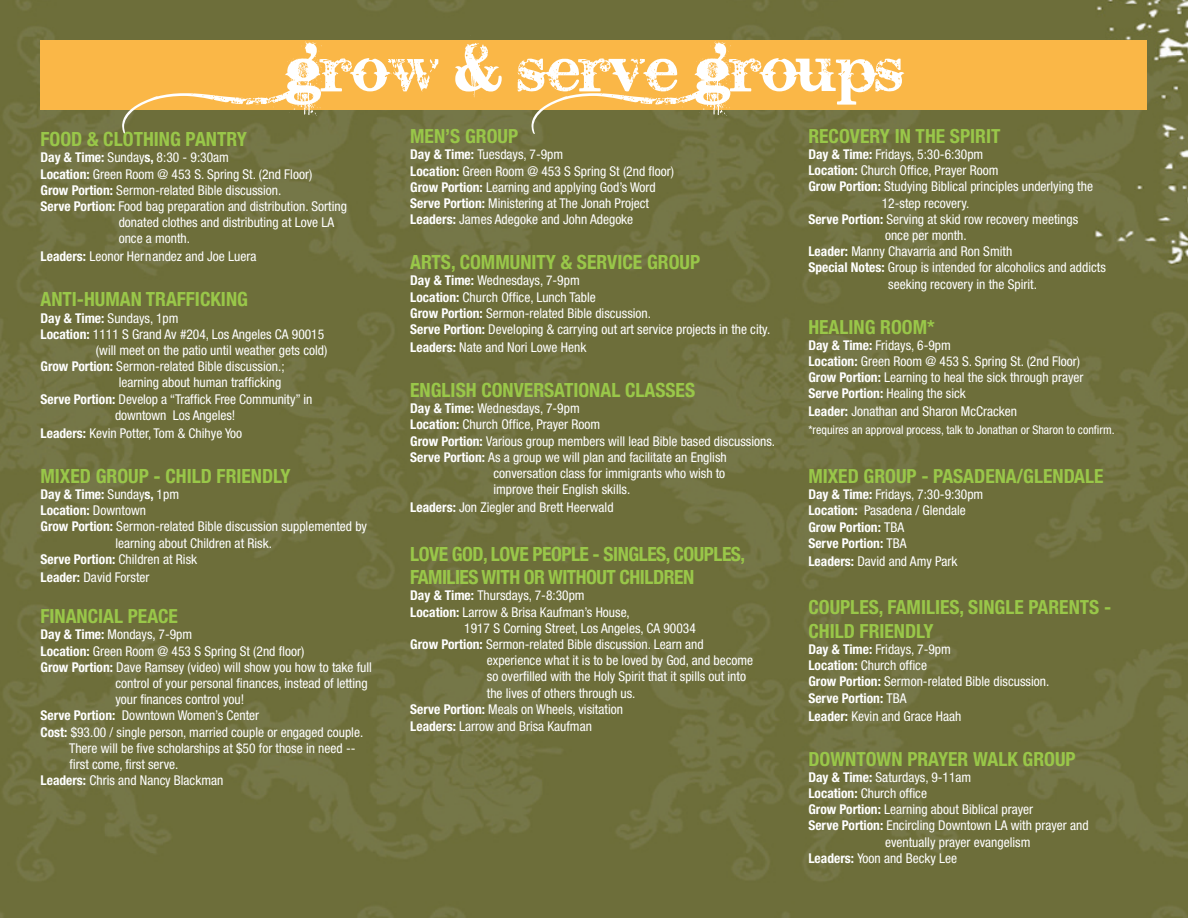
<style>
.page{position:relative;width:1188px;height:918px;background:#fff}
.page>*{position:absolute;margin:0;border:0;box-sizing:border-box;transform-origin:0 0}
.t1{font:65.85px "Bleeding Cowboys";color:#fff}
.t2{font:700 condensed 19.5px/23.4px "Helvetica Neue";color:#99c749}
.t3{font:700 condensed 19.5px "Helvetica Neue";color:#99c749}
.t4{font:700 condensed 19.5px/23.4px "Helvetica Neue";letter-spacing:-.025em;color:#99c749}
.t5{font:condensed 13.5px/16.2px "Helvetica Neue";color:#fff}
.t6{font:700 condensed 13.5px/16.2px "Helvetica Neue";color:#fff}
.t7{font:condensed 12px "Helvetica Neue";color:#fff}
.s1{font-weight:700}
.s2{font-weight:400}
</style>
<div class="page">
<img style="left:0;top:0;width:1188px;height:918px">
<div style="left:40px;top:40px;width:1108px;height:70px;background:#fab747"></div>
<h1 class="t1" style="left:285px;top:30px;width:619px">grow &amp; serve groups</h1>
<h2 class="t2" style="left:808px;top:124px;width:194px">RECOVERY IN THE SPIRIT</h2>
<p class="t5" style="left:808px;top:146px;width:176px"><span class="s1">Day &amp; Time:</span> Fridays, 5:30-6:30pm</p>
<p class="t5" style="left:808px;top:162px;width:192px"><span class="s1">Location:</span> Church Office, Prayer Room</p>
<p class="t5" style="left:808px;top:178px;width:286px"><span class="s1">Grow Portion:</span> Studying Biblical principles underlying the</p>
<p class="t5" style="left:882px;top:195px;width:89px">12-step recovery.</p>
<p class="t5" style="left:808px;top:211px;width:271px"><span class="s1">Serve Portion:</span> Serving at skid row recovery meetings</p>
<p class="t5" style="left:885px;top:227px;width:83px">once per month.</p>
<p class="t5" style="left:808px;top:243px;width:205px"><span class="s1">Leader:</span> Manny Chavarria and Ron Smith</p>
<p class="t5" style="left:808px;top:259px;width:299px"><span class="s1">Special Notes:</span> Group is intended for alcoholics and addicts</p>
<p class="t5" style="left:888px;top:276px;width:150px">seeking recovery in the Spirit.</p>
<h2 class="t2" style="left:808px;top:315px;width:128px">HEALING ROOM*</h2>
<p class="t5" style="left:808px;top:337px;width:277px"><span class="s1">Day &amp; Time:</span> Fridays, 6-9pm<br><span class="s1">Location:</span> Green Room @ 453 S. Spring St. (2nd Floor)<br><span class="s1">Grow Portion:</span> Learning to heal the sick through prayer <span class="s1">Serve Portion:</span> Healing the sick</p>
<p class="t5" style="left:808px;top:403px;width:210px"><span class="s1">Leader:</span> Jonathan and Sharon McCracken</p>
<p class="t7" style="left:808px;top:423px;width:308px">*requires an approval process, talk to Jonathan or Sharon to confirm.</p>
<h2 class="t2" style="left:808px;top:464px;width:297px">MIXED GROUP - PASADENA/GLENDALE</h2>
<p class="t6" style="left:808px;top:486px;width:176px">Day &amp; Time: <span class="s2">Fridays, 7:30-9:30pm<br></span>Location: <span class="s2">Pasadena / Glendale<br></span>Grow Portion: <span class="s2">TBA<br></span>Serve Portion: <span class="s2">TBA</span></p>
<p class="t5" style="left:808px;top:553px;width:151px"><span class="s1">Leaders:</span> David and Amy Park</p>
<h2 class="t2" style="left:808px;top:596px;width:304px">COUPLES, FAMILIES, SINGLE PARENTS -<br>CHILD FRIENDLY</h2>
<p class="t5" style="left:808px;top:641px;width:242px"><span class="s1">Day &amp; Time:</span> Fridays, 7-9pm<br><span class="s1">Location:</span> Church office<br><span class="s1">Grow Portion:</span> Sermon-related Bible discussion.<br><span class="s1">Serve Portion:</span> TBA</p>
<p class="t5" style="left:808px;top:708px;width:154px"><span class="s1">Leader:</span> Kevin and Grace Haah</p>
<h2 class="t2" style="left:808px;top:747px;width:269px">DOWNTOWN PRAYER WALK GROUP</h2>
<p class="t5" style="left:808px;top:769px;width:164px"><span class="s1">Day &amp; Time:</span> Saturdays, 9-11am</p>
<p class="t5" style="left:808px;top:785px;width:120px"><span class="s1">Location:</span> Church office</p>
<p class="t5" style="left:808px;top:801px;width:226px"><span class="s1">Grow Portion:</span> Learning about Biblical prayer</p>
<p class="t5" style="left:808px;top:817px;width:282px"><span class="s1">Serve Portion:</span> Encircling Downtown LA with prayer and</p>
<p class="t5" style="left:885px;top:834px;width:147px">eventually prayer evangelism</p>
<p class="t5" style="left:808px;top:850px;width:150px"><span class="s1">Leaders:</span> Yoon and Becky Lee</p>
<h2 class="t2" style="left:410px;top:124px;width:110px">MEN’S GROUP</h2>
<p class="t5" style="left:410px;top:146px;width:265px"><span class="s1">Day &amp; Time:</span> Tuesdays, 7-9pm<br><span class="s1">Location:</span> Green Room @ 453 S Spring St (2nd floor)<br><span class="s1">Grow Portion:</span> Learning and applying God’s Word <span class="s1">Serve Portion:</span> Ministering at The Jonah Project <span class="s1">Leaders:</span> James Adegoke and John Adegoke</p>
<h2 class="t3" style="left:410px;top:250px;width:291px">ARTS, COMMUNITY &amp; SERVICE GROUP</h2>
<p class="t5" style="left:410px;top:272px;width:362px"><span class="s1">Day &amp; Time:</span> Wednesdays, 7-9pm<br><span class="s1">Location:</span> Church Office, Lunch Table<br><span class="s1">Grow Portion:</span> Sermon-related Bible discussion.<br><span class="s1">Serve Portion:</span> Developing &amp; carrying out art service projects in the city.</p>
<p class="t5" style="left:410px;top:339px;width:178px"><span class="s1">Leaders:</span> Nate and Nori Lowe Henk</p>
<h2 class="t3" style="left:410px;top:378px;width:286px">ENGLISH CONVERSATIONAL CLASSES</h2>
<p class="t5" style="left:410px;top:400px;width:171px"><span class="s1">Day &amp; Time:</span> Wednesdays, 7-9pm</p>
<p class="t5" style="left:410px;top:416px;width:192px"><span class="s1">Location:</span> Church Office, Prayer Room</p>
<p class="t5" style="left:410px;top:433px;width:366px"><span class="s1">Grow Portion:</span> Various group members will lead Bible based discussions.</p>
<p class="t5" style="left:410px;top:449px;width:318px"><span class="s1">Serve Portion:</span> As a group we will plan and facilitate an English</p>
<p class="t5" style="left:493px;top:465px;width:233px">conversation class for immigrants who wish to</p>
<p class="t5" style="left:493px;top:481px;width:138px">improve their English skills.</p>
<p class="t5" style="left:410px;top:499px;width:205px"><span class="s1">Leaders:</span> Jon Ziegler and Brett Heerwald</p>
<h2 class="t4" style="left:410px;top:542px;width:337px">LOVE GOD, LOVE PEOPLE - SINGLES, COUPLES,<br>FAMILIES WITH OR WITHOUT CHILDREN</h2>
<p class="t5" style="left:410px;top:587px;width:176px"><span class="s1">Day &amp; Time:</span> Thursdays, 7-8:30pm</p>
<p class="t5" style="left:410px;top:604px;width:221px"><span class="s1">Location:</span> Larrow &amp; Brisa Kaufman’s House,</p>
<p class="t5" style="left:464px;top:620px;width:233px">1917 S Corning Street, Los Angeles, CA 90034</p>
<p class="t5" style="left:410px;top:636px;width:295px"><span class="s1">Grow Portion:</span> Sermon-related Bible discussion. Learn and</p>
<p class="t5" style="left:487px;top:652px;width:268px">experience what it is to be loved by God, and become</p>
<p class="t5" style="left:487px;top:668px;width:261px">so overfilled with the Holy Spirit that it spills out into</p>
<p class="t5" style="left:487px;top:685px;width:150px">the lives of others through us.</p>
<p class="t5" style="left:410px;top:701px;width:214px"><span class="s1">Serve Portion:</span> Meals on Wheels, visitation</p>
<p class="t5" style="left:410px;top:718px;width:183px"><span class="s1">Leaders:</span> Larrow and Brisa Kaufman</p>
<h2 class="t3" style="left:40px;top:127px;width:208px">FOOD &amp; CLOTHING PANTRY</h2>
<p class="t5" style="left:40px;top:149px;width:190px"><span class="s1">Day &amp; Time:</span> Sunday<span class="s1">s,</span> 8:30 - 9:30am</p>
<p class="t5" style="left:40px;top:166px;width:273px"><span class="s1">Location:</span> Green Room @ 453 S. Spring St. (2nd Floor)</p>
<p class="t5" style="left:40px;top:182px;width:242px"><span class="s1">Grow Portion:</span> Sermon-related Bible discussion.</p>
<p class="t5" style="left:40px;top:198px;width:308px"><span class="s1">Serve Portion:</span> Food bag preparation and distribution. Sorting</p>
<p class="t5" style="left:119px;top:214px;width:217px">donated clothes and distributing at Love LA</p>
<p class="t5" style="left:119px;top:230px;width:73px">once a month.</p>
<p class="t5" style="left:40px;top:248px;width:217px"><span class="s1">Leaders:</span> Leonor Hernandez and Joe Luera</p>
<h2 class="t3" style="left:40px;top:288px;width:209px">ANTI-HUMAN TRAFFICKING</h2>
<p class="t5" style="left:40px;top:310px;width:140px"><span class="s1">Day &amp; Time:</span> Sundays, 1pm</p>
<p class="t5" style="left:40px;top:326px;width:285px"><span class="s1">Location:</span> 1111 S Grand Av #204, Los Angeles CA 90015</p>
<p class="t5" style="left:96px;top:342px;width:233px">(will meet on the patio until weather gets cold)</p>
<p class="t5" style="left:40px;top:358px;width:246px"><span class="s1">Grow Portion:</span> Sermon-related Bible discussion.;</p>
<p class="t5" style="left:119px;top:374px;width:164px">learning about human trafficking</p>
<p class="t5" style="left:40px;top:391px;width:273px"><span class="s1">Serve Portion:</span> Develop a “Traffick Free Community” in</p>
<p class="t5" style="left:115px;top:407px;width:122px">downtown Los Angeles!</p>
<p class="t5" style="left:40px;top:425px;width:203px"><span class="s1">Leaders:</span> Kevin Potter, Tom &amp; Chihye Yoo</p>
<h2 class="t3" style="left:40px;top:464px;width:252px">MIXED GROUP - CHILD FRIENDLY</h2>
<p class="t6" style="left:40px;top:486px;width:140px">Day &amp; Time: <span class="s2">Sunday</span>s, <span class="s2">1pm</span></p>
<p class="t6" style="left:40px;top:502px;width:107px">Location: <span class="s2">Downtown</span></p>
<p class="t5" style="left:40px;top:518px;width:328px"><span class="s1">Grow Portion:</span> Sermon-related Bible discussion supplemented by</p>
<p class="t5" style="left:115px;top:535px;width:158px">learning about Children at Risk.</p>
<p class="t5" style="left:40px;top:551px;width:158px"><span class="s1">Serve Portion:</span> Children at Risk</p>
<p class="t5" style="left:40px;top:569px;width:111px"><span class="s1">Leader:</span> David Forster</p>
<h2 class="t2" style="left:40px;top:604px;width:139px">FINANCIAL PEACE</h2>
<p class="t5" style="left:40px;top:626px;width:153px"><span class="s1">Day &amp; Time:</span> Mondays, 7-9pm</p>
<p class="t5" style="left:40px;top:643px;width:265px"><span class="s1">Location:</span> Green Room @ 453 S Spring St (2nd floor)</p>
<p class="t5" style="left:40px;top:659px;width:333px"><span class="s1">Grow Portion:</span> Dave Ramsey (video) will show you how to take full</p>
<p class="t5" style="left:115px;top:675px;width:254px">control of your personal finances, instead of letting</p>
<p class="t5" style="left:115px;top:691px;width:130px">your finances control you!</p>
<p class="t5" style="left:40px;top:707px;width:220px"><span class="s1">Serve Portion:</span> Downtown Women’s Center</p>
<p class="t5" style="left:40px;top:724px;width:324px"><span class="s1">Cost:</span> $93.00 / single person, married couple or engaged couple.</p>
<p class="t5" style="left:69px;top:740px;width:288px">There will be five scholarships at $50 for those in need --</p>
<p class="t5" style="left:70px;top:756px;width:110px">first come, first serve.</p>
<p class="t5" style="left:40px;top:772px;width:184px"><span class="s1">Leaders:</span> Chris and Nancy Blackman</p>
</div>
